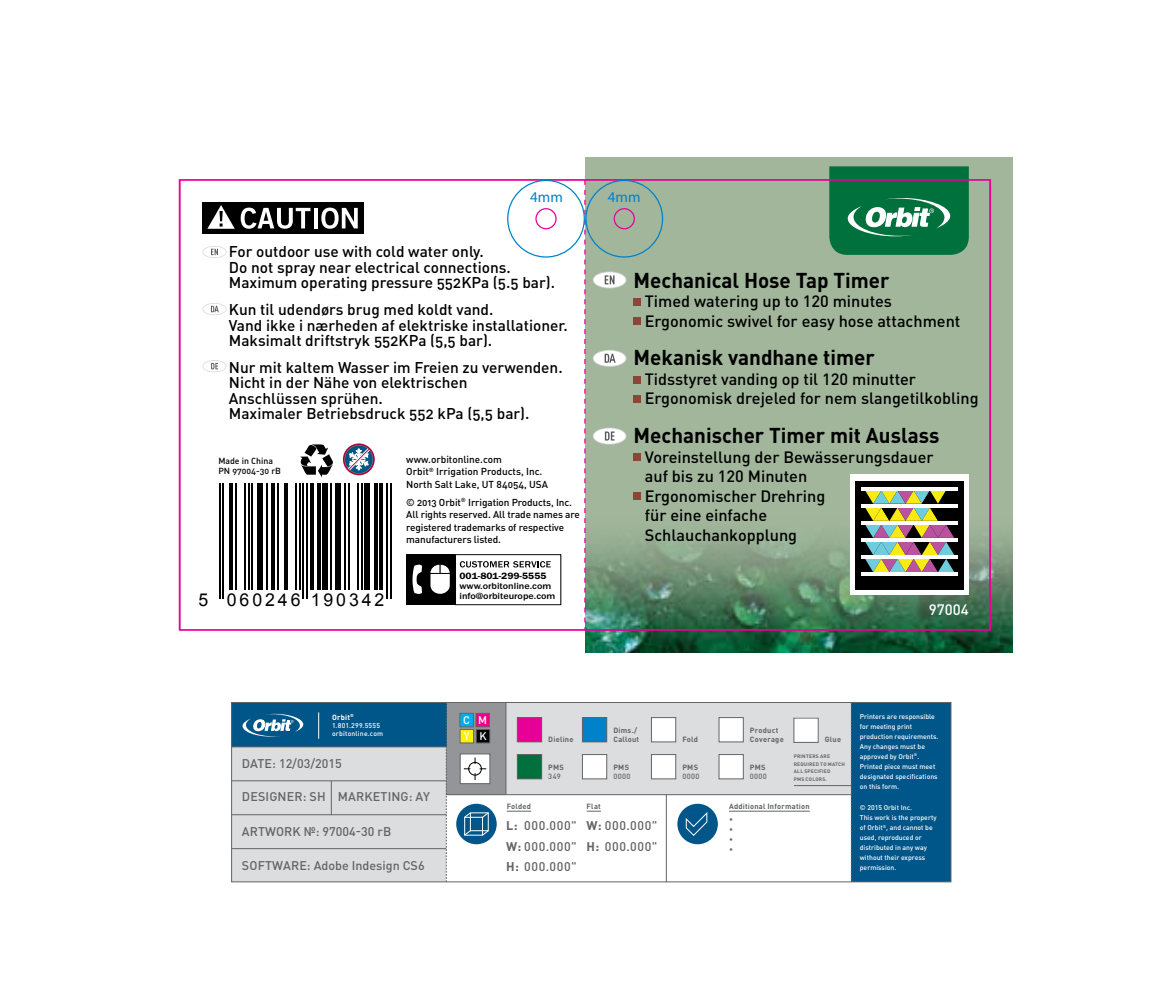
<style>
.page{position:relative;width:1170px;height:990px;background:#fff}
.page>*{position:absolute;margin:0;border:0;box-sizing:border-box;transform-origin:0 0}
.t1{font:700 21.25px "DIN";color:#000}
.t2{font:17.75px "Arial";letter-spacing:.165em;color:#000}
.t3{font:500 16.25px/19.5px "DIN";color:#000}
.t4{font:15.5px/15.5px "DIN Medium Alternate";color:#000}
.t5{font:15px "Myriad Pro";color:#0082ca}
.t6{font:500 15px "DIN";color:#fff}
.t7{font:500 12.5px "DIN Pro";letter-spacing:.01em;color:#636466}
.t8{font:500 12.5px/20.8px "DIN Pro";letter-spacing:.045em;color:#636466}
.t9{font:500 11px/16.2px "DIN Pro";color:#fff;text-align:right}
.t10{font:10px/12.5px "DIN Medium Alternate";letter-spacing:-.01em;color:#000}
.t11{font:500 9.25px "Franklin Gothic";color:#000;scale:1.1 1}
.t12{font:600 9.25px "Franklin Gothic";color:#000;scale:1.1 1}
.t13{font:8.75px/10px "DIN Medium Alternate";color:#000}
.t14{font:700 7.5px/9px "DIN Pro";letter-spacing:.03em;color:#636466}
.t15{font:500 7.5px/10.2px "DIN Pro";letter-spacing:.045em;color:#636466;text-align:justify}
.t16{font:700 7.5px "DIN Pro";letter-spacing:.03em;color:#fff}
.t17{font:500 7px/10px "DIN Pro";color:#fff}
.t18{font:500 7px/8.2px "DIN Pro";letter-spacing:.025em;color:#fff}
.t19{font:700 5px/7.5px "DIN Pro";letter-spacing:.04em;color:#636466}
.s1{font-weight:700}
</style>
<div class="page">
<div style="left:585px;top:158px;width:427px;height:489px;background:#a1b69b"></div>
<img style="left:585px;top:487px;width:427px;height:165px">
<svg style="left:829px;top:166px;width:140px;height:13px;background:#05723f"></svg>
<div style="left:446px;top:702px;width:408px;height:93px;background:#dcddde"></div>
<div style="left:851px;top:702px;width:100px;height:180px;background:#005589"></div>
<div style="left:231px;top:702px;width:215px;height:180px;background:#dcddde"></div>
<div style="left:446px;top:702px;width:60px;height:92px;background:#939598"></div>
<div style="left:231px;top:702px;width:215px;height:45px;background:#005589"></div>
<div style="left:456px;top:804px;width:41px;height:40px;background:#005589;border-radius:50%"></div>
<div style="left:464px;top:817px;width:19px;height:18px;border:1px solid #fff"></div>
<div style="left:470px;top:813px;width:19px;height:18px;border:1px solid #fff"></div>
<svg style="left:464px;top:812px;width:7px;height:6px"></svg>
<svg style="left:482px;top:812px;width:7px;height:6px"></svg>
<svg style="left:464px;top:830px;width:7px;height:6px"></svg>
<svg style="left:482px;top:830px;width:7px;height:6px"></svg>
<div style="left:677px;top:804px;width:41px;height:40px;background:#005589;border-radius:50%"></div>
<svg style="left:686px;top:812px;width:22px;height:24px"></svg>
<div style="left:460px;top:729px;width:14px;height:14px;background:#fff200;border:1px solid #636466"></div>
<div style="left:476px;top:713px;width:14px;height:14px;background:#ec008c;border:1px solid #636466"></div>
<div style="left:476px;top:729px;width:14px;height:14px;background:#000"></div>
<div style="left:476px;top:729px;width:14px;height:14px;border:1px solid #636466"></div>
<div style="left:517px;top:717px;width:24px;height:25px;background:#e70095"></div>
<div style="left:582px;top:717px;width:24px;height:25px;background:#0082ca"></div>
<div style="left:651px;top:717px;width:24px;height:25px;background:#fff"></div>
<div style="left:517px;top:754px;width:24px;height:25px;background:#00703c"></div>
<div style="left:583px;top:754px;width:24px;height:25px;background:#fff"></div>
<div style="left:652px;top:754px;width:24px;height:25px;background:#fff"></div>
<div style="left:719px;top:754px;width:25px;height:25px;background:#fff"></div>
<div style="left:719px;top:717px;width:25px;height:25px;background:#fff"></div>
<svg style="left:243px;top:714px;width:60px;height:23px"></svg>
<div style="left:794px;top:718px;width:25px;height:24px;background:#fff"></div>
<div style="left:794px;top:718px;width:25px;height:25px;border:1px solid #636466"></div>
<svg style="left:507px;top:811px;width:24px;height:1px"></svg>
<svg style="left:587px;top:811px;width:14px;height:1px"></svg>
<hr style="left:729px;top:811px;width:81px;height:1px;background:#636466">
<div style="left:460px;top:713px;width:14px;height:14px;background:#00aeef;border:1px solid #636466"></div>
<div style="left:460px;top:754px;width:30px;height:30px;background:#fff;border:1px solid #636466"></div>
<svg style="left:446px;top:704px;width:1px;height:175px"></svg>
<hr style="left:446px;top:794px;width:405px;height:1px;background:#636466">
<hr style="left:666px;top:794px;width:1px;height:88px;background:#636466">
<hr style="left:506px;top:702px;width:1px;height:92px;background:#636466">
<svg style="left:851px;top:705px;width:1px;height:174px"></svg>
<hr style="left:231px;top:780px;width:215px;height:1px;background:#636466">
<hr style="left:231px;top:814px;width:216px;height:1px;background:#636466">
<hr style="left:231px;top:848px;width:215px;height:1px;background:#636466">
<hr style="left:331px;top:781px;width:1px;height:34px;background:#636466">
<div style="left:517px;top:717px;width:25px;height:25px;border:1px solid #636466"></div>
<div style="left:517px;top:754px;width:25px;height:25px;border:1px solid #636466"></div>
<div style="left:651px;top:717px;width:25px;height:25px;border:1px solid #636466"></div>
<div style="left:719px;top:754px;width:25px;height:25px;border:1px solid #636466"></div>
<div style="left:651px;top:754px;width:25px;height:25px;border:1px solid #636466"></div>
<div style="left:582px;top:717px;width:25px;height:25px;border:1px solid #636466"></div>
<div style="left:582px;top:754px;width:25px;height:25px;border:1px solid #636466"></div>
<hr style="left:231px;top:746px;width:215px;height:1px;background:#636466">
<div style="left:719px;top:717px;width:25px;height:25px;border:1px solid #636466"></div>
<hr style="left:794px;top:785px;width:57px;height:1px;background:#636466">
<svg style="left:464px;top:758px;width:22px;height:22px"></svg>
<div style="left:468px;top:762px;width:14px;height:13px;border:1px solid #000;border-radius:50%"></div>
<svg style="left:318px;top:712px;width:1px;height:27px"></svg>
<div style="left:231px;top:702px;width:720px;height:180px;border:1px solid #636466"></div>
<svg style="left:179px;top:179px;width:812px;height:452px"></svg>
<svg style="left:584px;top:180px;width:2px;height:450px"></svg>
<div style="left:535px;top:208px;width:22px;height:21px;border:1px solid #e70095;border-radius:50%"></div>
<div style="left:507px;top:180px;width:78px;height:78px;border:1px solid #0082ca;border-radius:50%"></div>
<div style="left:614px;top:208px;width:21px;height:21px;border:1px solid #e70095;border-radius:50%"></div>
<div style="left:585px;top:180px;width:78px;height:78px;border:1px solid #0082ca;border-radius:50%"></div>
<p class="t5" style="left:530px;top:188px;width:34px">4mm</p>
<p class="t5" style="left:608px;top:188px;width:34px">4mm</p>
<p class="t4" style="left:229px;top:243px;width:328px">For outdoor use with cold water only.<br>Do not spray near electrical connections.<br>Maximum operating pressure 552KPa (5.5 bar).</p>
<p class="t4" style="left:229px;top:301px;width:340px">Kun til udendørs brug med koldt vand.<br>Vand ikke i nærheden af elektriske installationer.<br>Maksimalt driftstryk 552KPa (5,5 bar).</p>
<p class="t4" style="left:229px;top:359px;width:335px">Nur mit kaltem Wasser im Freien zu verwenden.<br>Nicht in der Nähe von elektrischen<br>Anschlüssen sprühen.<br>Maximaler Betriebsdruck 552 kPa (5,5 bar).</p>
<p class="t13" style="left:218px;top:456px;width:64px">Made in China<br>PN 97004-30 rB</p>
<p class="t2" style="left:199px;top:588px;width:187px">5 060246 190342</p>
<p class="t10" style="left:406px;top:453px;width:143px">www.orbitonline.com<br>Orbit<sup>®</sup> Irrigation Products, Inc.<br>North Salt Lake, UT 84054, USA</p>
<p class="t10" style="left:406px;top:495px;width:175px">© 2013 Orbit<sup>®</sup> Irrigation Products, Inc.<br>All rights reserved. All trade names are registered trademarks of respective manufacturers listed.</p>
<p class="t12" style="left:460px;top:570px;width:81px">001-801-299-5555</p>
<p class="t11" style="left:460px;top:581px;width:85px">www.orbitonline.com</p>
<p class="t11" style="left:460px;top:591px;width:89px">info@orbiteurope.com</p>
<h1 class="t1" style="left:634px;top:266px;width:258px">Mechanical Hose Tap Timer</h1>
<p class="t3" style="left:645px;top:291px;width:317px">Timed watering up to 120 minutes<br>Ergonomic swivel for easy hose attachment</p>
<h1 class="t1" style="left:634px;top:343px;width:243px">Mekanisk vandhane timer</h1>
<p class="t3" style="left:645px;top:369px;width:335px">Tidsstyret vanding op til 120 minutter<br>Ergonomisk drejeled for nem slangetilkobling</p>
<h1 class="t1" style="left:634px;top:421px;width:307px">Mechanischer Timer mit Auslass</h1>
<p class="t3" style="left:645px;top:446px;width:290px">Voreinstellung der Bewässerungsdauer auf bis zu 120 Minuten<br>Ergonomischer Drehring<br>für eine einfache<br>Schlauchankopplung</p>
<p class="t6" style="left:929px;top:599px;width:41px">97004</p>
<p class="t16" style="left:332px;top:711px;width:24px">Orbit<sup>®</sup></p>
<p class="t18" style="left:332px;top:720px;width:53px">1.801.299.5555 orbitonline.com</p>
<p class="t9" style="left:464px;top:711px;width:25px">M<br>Y K</p>
<p class="t9" style="left:463px;top:711px;width:8px">C</p>
<p class="t7" style="left:242px;top:754px;width:101px">DATE: 12/03/2015</p>
<p class="t7" style="left:242px;top:787px;width:189px">DESIGNER: SH MARKETING: AY</p>
<p class="t14" style="left:548px;top:733px;width:27px">Dieline</p>
<p class="t14" style="left:548px;top:761px;width:17px">PMS</p>
<p class="t15" style="left:548px;top:770px;width:14px">349</p>
<p class="t14" style="left:613px;top:724px;width:27px">Dims./<br>Callout</p>
<p class="t14" style="left:613px;top:761px;width:17px">PMS</p>
<p class="t15" style="left:613px;top:770px;width:19px">0000</p>
<p class="t14" style="left:682px;top:733px;width:17px">Fold</p>
<p class="t14" style="left:682px;top:761px;width:17px">PMS</p>
<p class="t15" style="left:682px;top:770px;width:19px">0000</p>
<p class="t14" style="left:750px;top:724px;width:35px">Product<br>Coverage</p>
<p class="t14" style="left:750px;top:761px;width:17px">PMS</p>
<p class="t15" style="left:750px;top:770px;width:19px">0000</p>
<p class="t14" style="left:825px;top:734px;width:18px">Glue</p>
<p class="t19" style="left:794px;top:752px;width:53px">PRINTERS ARE<br>REQUIRED TO MATCH<br>ALL SPECIFIED<br>PMS COLORS.</p>
<p class="t14" style="left:507px;top:801px;width:26px">Folded</p>
<p class="t14" style="left:587px;top:801px;width:16px">Flat</p>
<p class="t14" style="left:729px;top:801px;width:82px">Additional Information</p>
<p class="t8" style="left:524px;top:814px;width:135px;text-align:right">000.000" <span class="s1">W:</span> 000.000"<br>000.000"</p>
<p class="t7" style="left:242px;top:822px;width:151px">ARTWORK №: 97004-30 rB</p>
<p class="t8" style="left:506px;top:814px;width:95px"><span class="s1">L:<br>W:</span> 000.000" <span class="s1">H:<br>H:</span> 000.000"</p>
<p class="t7" style="left:242px;top:855px;width:184px">SOFTWARE: Adobe Indesign CS6</p>
<p class="t15" style="left:729px;top:813px;width:5px">∙ ∙ ∙ ∙</p>
<p class="t17" style="left:860px;top:710px;width:80px">Printers are responsible for meeting print production requirements.<br>Any changes must be approved by Orbit<sup>®</sup>.<br>Printed piece must meet designated specifications on this form.</p>
<p class="t17" style="left:860px;top:802px;width:78px">© 2015 Orbit Inc.<br>This work is the property of Orbit<sup>®</sup>, and cannot be used, reproduced or distributed in any way without their express permission.</p>
</div>
